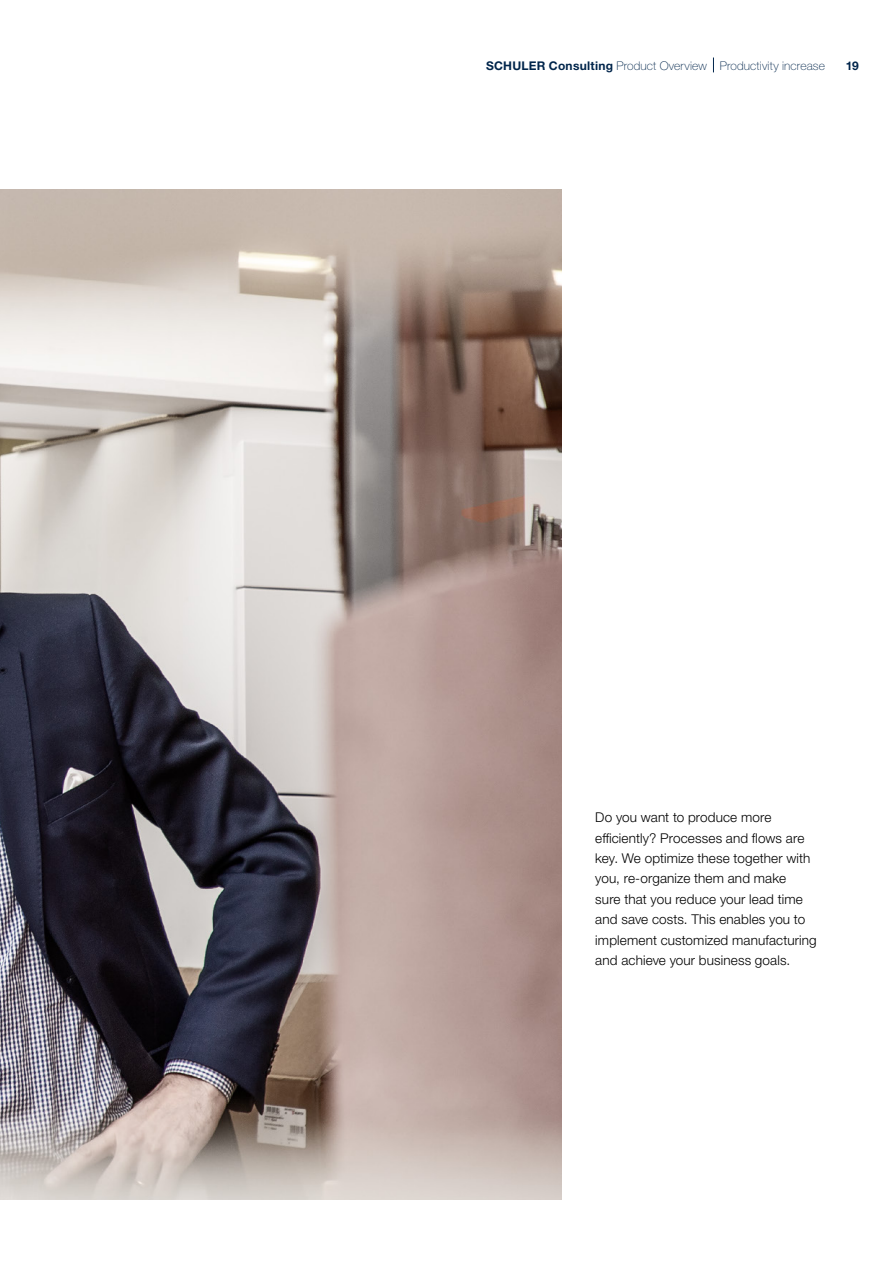
<style>
.page{position:relative;width:893px;height:1263px;background:#fff}
.page>*{position:absolute;margin:0;border:0;box-sizing:border-box;transform-origin:0 0}
._02_Copy_9pt_13_6_Pt{font:300 13.5px/20.4px "Helvetica Neue LTW1 G";letter-spacing:.01em;color:#000}
.Musterseiten_Rubriken_Pagina_rechts_13_6{font:100 12px "Helvetica Neue LTW1 G";letter-spacing:.015em;color:#00254b}
.Musterseiten_Rubriken_Pagina_rechts_13_6-2{font:700 12px "Helvetica Neue LTW1 G";color:#00254b}
.s1{font-weight:700}
</style>
<div class="page">
<img style="left:0;top:190px;width:561px;height:1009px">
<svg style="left:713px;top:58px;width:1px;height:14px"></svg>
<p class="Musterseiten_Rubriken_Pagina_rechts_13_6" style="left:486px;top:58px;width:340px"><span class="s1">SCHULER Consulting</span> Product Overview Productivity increase</p>
<p class="Musterseiten_Rubriken_Pagina_rechts_13_6-2" style="left:846px;top:58px;width:15px">19</p>
<p class="_02_Copy_9pt_13_6_Pt" style="left:595px;top:807px;width:223px">Do you want to produce more efficiently? Processes and flows are key. We optimize these together with you, re-organize them and make<br>sure that you reduce your lead time and save costs. This enables you to implement customized manufacturing and achieve your business goals.</p>
</div>
